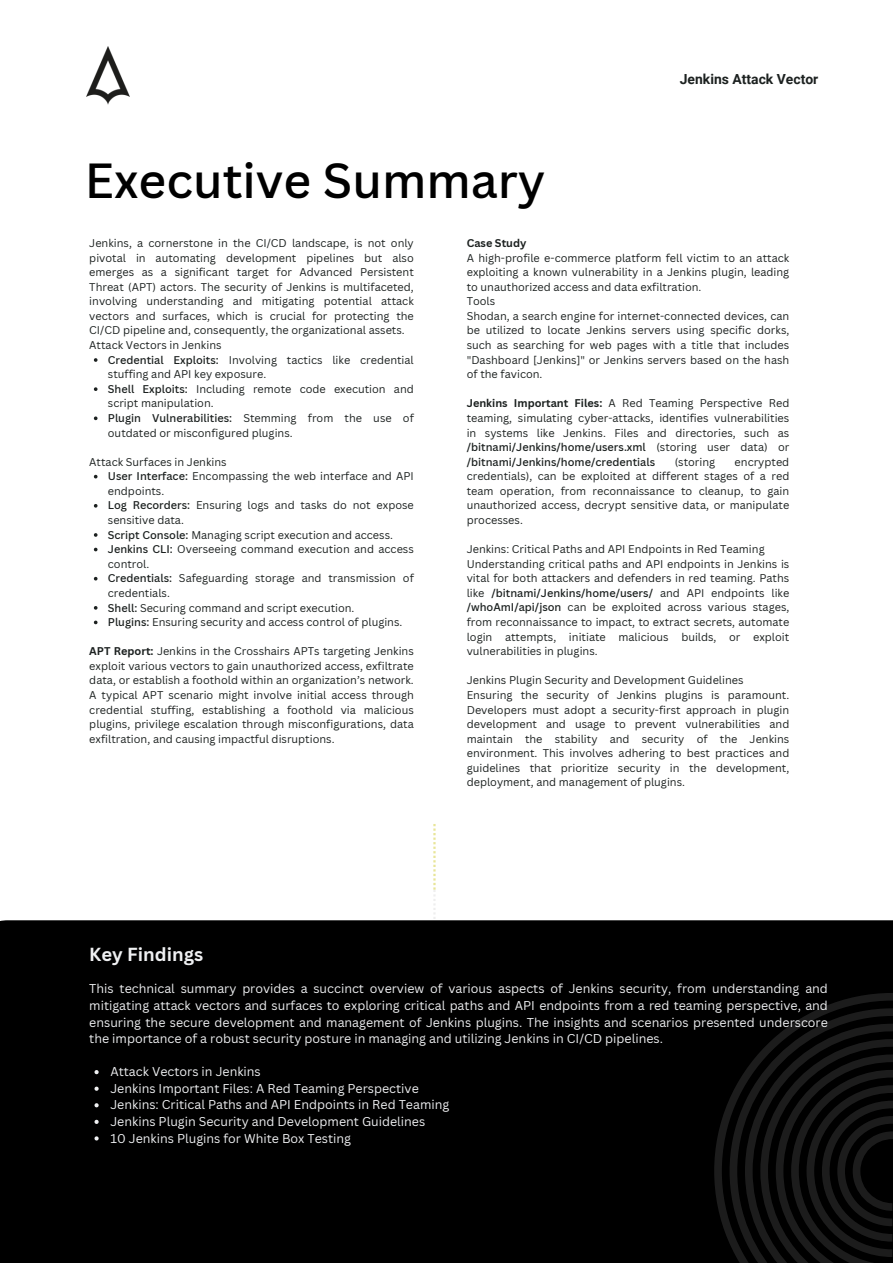
<style>
.page{position:relative;width:893px;height:1264px;background:#fff}
.page>*{position:absolute;margin:0;border:0;box-sizing:border-box;transform-origin:0 0}
.t1{font:500 48px "Canva Sans";color:#000}
.t2{font:700 18.45px "Canva Sans";color:#eff0f2}
.t3{font:700 13.95px "Roboto";color:#1c2120}
.t4{font:12.45px/16.5px "Canva Sans";color:#eff0f2;text-align:justify}
.t5{font:10.95px/14.5px "Canva Sans";color:#1c2120;text-align:justify}
.t6{font:700 10.95px "Canva Sans";color:#1c2120}
.s1{font-weight:500}
.s2{font-weight:700}
</style>
<div class="page">
<div style="left:0;top:920px;width:892px;height:342px;background:#000"></div>
<svg style="left:433px;top:824px;width:2px;height:129px"></svg>
<svg style="left:714px;top:992px;width:178px;height:270px;background:#050505"></svg>
<svg style="left:729px;top:1008px;width:163px;height:254px;background:#0c0c0c"></svg>
<svg style="left:94px;top:358px;width:3px;height:4px"></svg>
<svg style="left:94px;top:387px;width:3px;height:4px"></svg>
<svg style="left:94px;top:416px;width:3px;height:4px"></svg>
<svg style="left:94px;top:533px;width:3px;height:4px"></svg>
<svg style="left:94px;top:620px;width:3px;height:4px"></svg>
<div style="left:0;top:921px;width:314px;height:206px;background:#000"></div>
<svg style="left:94px;top:1136px;width:5px;height:4px"></svg>
<img style="left:86px;top:47px;width:44px;height:57px">
<p class="t1" style="left:85px;top:146px;width:462px">Executive Summary</p>
<p class="t3" style="left:679px;top:71px;width:140px">Jenkins Attack Vector</p>
<p class="t5" style="left:89px;top:235px;width:326px">Jenkins, a cornerstone in the CI/CD landscape, is not only pivotal in automating development pipelines but also emerges as a significant target for Advanced Persistent Threat (APT) actors. The security of Jenkins is multifaceted, involving understanding and mitigating potential attack vectors and surfaces, which is crucial for protecting the CI/CD pipeline and, consequently, the organizational assets.</p>
<p class="t5" style="left:89px;top:337px;width:134px">Attack Vectors in Jenkins</p>
<p class="t5" style="left:108px;top:352px;width:307px"><span class="s1">Credential Exploits:</span> Involving tactics like credential stuffing and API key exposure.</p>
<p class="t5" style="left:108px;top:381px;width:307px"><span class="s1">Shell Exploits:</span> Including remote code execution and script manipulation.</p>
<p class="t5" style="left:108px;top:410px;width:307px"><span class="s1">Plugin Vulnerabilities:</span> Stemming from the use of outdated or misconfigured plugins.</p>
<p class="t5" style="left:108px;top:469px;width:307px"><span class="s1">User Interface:</span> Encompassing the web interface and API endpoints.</p>
<p class="t5" style="left:108px;top:498px;width:307px"><span class="s1">Log Recorders:</span> Ensuring logs and tasks do not expose sensitive data.</p>
<p class="t5" style="left:108px;top:527px;width:286px"><span class="s1">Script Console:</span> Managing script execution and access.</p>
<p class="t5" style="left:108px;top:541px;width:307px"><span class="s1">Jenkins CLI:</span> Overseeing command execution and access control.</p>
<p class="t5" style="left:108px;top:571px;width:307px"><span class="s1">Credentials:</span> Safeguarding storage and transmission of credentials.</p>
<p class="t5" style="left:108px;top:600px;width:248px"><span class="s1">Shell:</span> Securing command and script execution.</p>
<p class="t5" style="left:108px;top:614px;width:296px"><span class="s1">Plugins:</span> Ensuring security and access control of plugins.</p>
<p class="t5" style="left:89px;top:454px;width:139px">Attack Surfaces in Jenkins</p>
<p class="t5" style="left:89px;top:643px;width:326px"><span class="s2">APT Report:</span> Jenkins in the Crosshairs APTs targeting Jenkins exploit various vectors to gain unauthorized access, exfiltrate data, or establish a foothold within an organization’s network.<br>A typical APT scenario might involve initial access through credential stuffing, establishing a foothold via malicious plugins, privilege escalation through misconfigurations, data exfiltration, and causing impactful disruptions.</p>
<p class="t6" style="left:466px;top:235px;width:61px">Case Study</p>
<p class="t5" style="left:466px;top:250px;width:324px">A high-profile e-commerce platform fell victim to an attack exploiting a known vulnerability in a Jenkins plugin, leading to unauthorized access and data exfiltration.</p>
<p class="t5" style="left:466px;top:294px;width:30px">Tools</p>
<p class="t5" style="left:466px;top:308px;width:324px">Shodan, a search engine for internet-connected devices, can be utilized to locate Jenkins servers using specific dorks, such as searching for web pages with a title that includes "Dashboard [Jenkins]" or Jenkins servers based on the hash of the favicon.</p>
<p class="t5" style="left:466px;top:396px;width:324px"><span class="s2">Jenkins Important Files:</span> A Red Teaming Perspective Red teaming, simulating cyber-attacks, identifies vulnerabilities in systems like Jenkins. Files and directories, such as <span class="s1">/bitnami/Jenkins/home/users.xml</span> (storing user data) or <span class="s1">/bitnami/Jenkins/home/credentials</span></p>
<p class="t5" style="left:466px;top:454px;width:324px;text-indent:268px">encrypted credentials), can be exploited at different stages of a red team operation, from reconnaissance to cleanup, to gain unauthorized access, decrypt sensitive data, or manipulate processes.</p>
<p class="t5" style="left:466px;top:541px;width:299px">Jenkins: Critical Paths and API Endpoints in Red Teaming</p>
<p class="t5" style="left:466px;top:556px;width:324px">Understanding critical paths and API endpoints in Jenkins is vital for both attackers and defenders in red teaming. Paths like <span class="s1">/bitnami/Jenkins/home/users/</span> and API endpoints like <span class="s1">/whoAmI/api/json</span> can be exploited across various stages, from reconnaissance to impact, to extract secrets, automate login attempts, initiate malicious builds, or exploit vulnerabilities in plugins.</p>
<p class="t5" style="left:466px;top:673px;width:278px">Jenkins Plugin Security and Development Guidelines</p>
<p class="t5" style="left:466px;top:687px;width:324px">Ensuring the security of Jenkins plugins is paramount.<br>Developers must adopt a security-first approach in plugin development and usage to prevent vulnerabilities and maintain the stability and security of the Jenkins environment. This involves adhering to best practices and guidelines that prioritize security in the development, deployment, and management of plugins.</p>
<p class="t5" style="left:674px;top:454px;width:42px">(storing</p>
<p class="t2" style="left:89px;top:941px;width:115px">Key Findings</p>
<p class="t4" style="left:89px;top:980px;width:740px">This technical summary provides a succinct overview of various aspects of Jenkins security, from understanding and mitigating attack vectors and surfaces to exploring critical paths and API endpoints from a red teaming perspective, and ensuring the secure development and management of Jenkins plugins. The insights and scenarios presented underscore the importance of a robust security posture in managing and utilizing Jenkins in CI/CD pipelines.</p>
<p class="t4" style="left:110px;top:1063px;width:152px">Attack Vectors in Jenkins</p>
<p class="t4" style="left:110px;top:1079px;width:310px">Jenkins Important Files: A Red Teaming Perspective</p>
<p class="t4" style="left:110px;top:1096px;width:340px">Jenkins: Critical Paths and API Endpoints in Red Teaming</p>
<p class="t4" style="left:110px;top:1112px;width:316px">Jenkins Plugin Security and Development Guidelines</p>
<p class="t4" style="left:110px;top:1129px;width:242px">10 Jenkins Plugins for White Box Testing</p>
</div>
